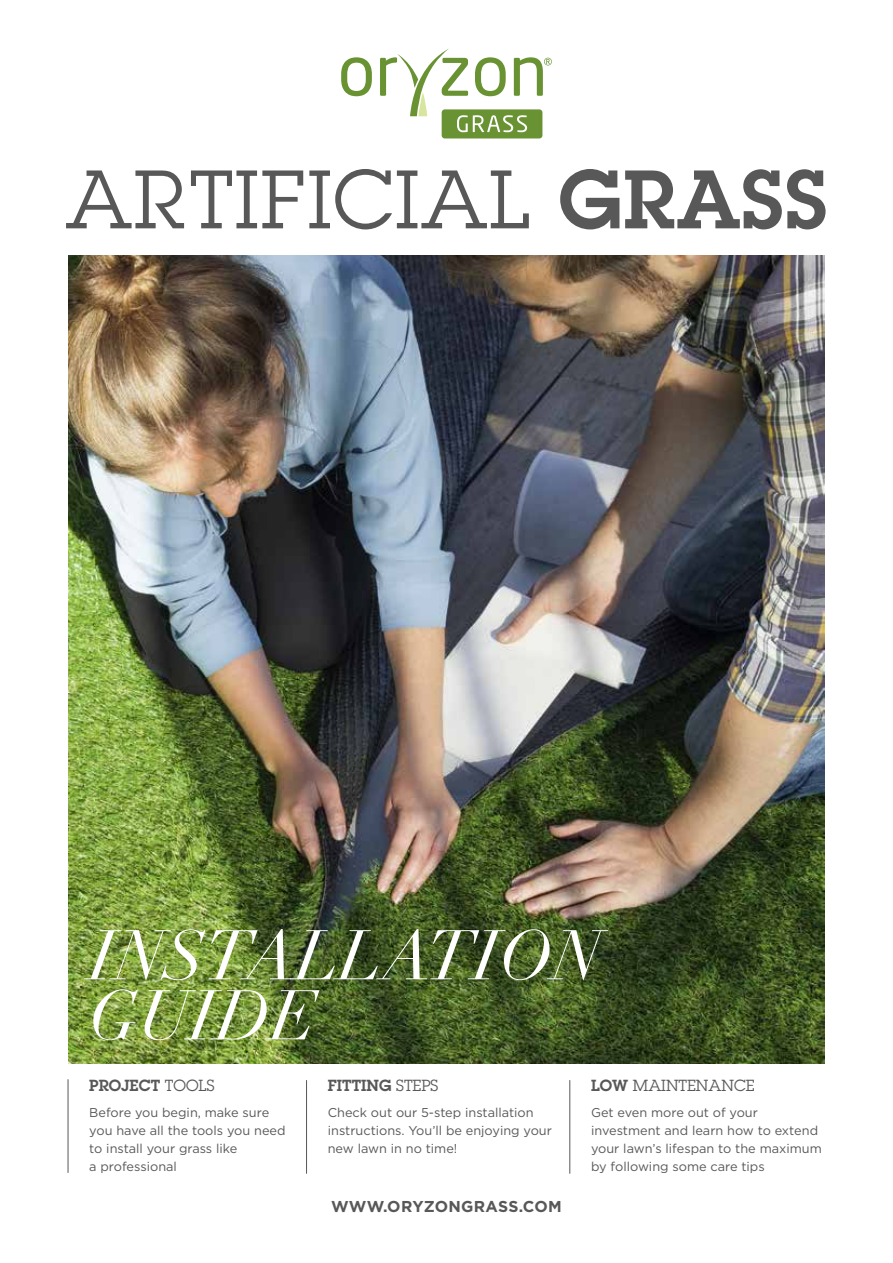
<style>
.page{position:relative;width:893px;height:1263px;background:#fff}
.page>*{position:absolute;margin:0;border:0;box-sizing:border-box;transform-origin:0 0}
.t1{font:81px "Lubalin Graph Std";letter-spacing:.02em;color:#585858}
.t2{font:italic 69px/60px "Didot";letter-spacing:-.005em;color:#fff}
.t3{font:600 15.75px "Lubalin Graph Std";color:#585858}
.t4{font:700 15.75px "Gotham";letter-spacing:.01em;color:#585858}
.t5{font:15.75px "Lubalin Graph Std";color:#585858}
.t6{font:12.75px/18px "Gotham";color:#585858}
.s1{font-weight:600}
.s2{font-weight:400}
</style>
<div class="page">
<img style="left:68px;top:255px;width:757px;height:808px">
<hr style="left:68px;top:1079px;width:1px;height:94px;background:#585858">
<hr style="left:306px;top:1080px;width:1px;height:94px;background:#585858">
<hr style="left:569px;top:1080px;width:1px;height:94px;background:#585858">
<div style="left:442px;top:109px;width:100px;height:29px;background:#699333;border-radius:3px"></div>
<svg style="left:341px;top:57px;width:31px;height:39px"></svg>
<svg style="left:380px;top:49px;width:172px;height:83px"></svg>
<h1 class="t1" style="left:65px;top:149px;width:763px">ARTIFICIAL <span class="s1">GRASS</span></h1>
<h2 class="t2" style="left:89px;top:926px;width:514px">INSTALLATION<br>GUIDE</h2>
<p class="t3" style="left:89px;top:1075px;width:127px">PROJECT <span class="s2">TOOLS</span></p>
<p class="t6" style="left:89px;top:1103px;width:198px">Before you begin, make sure you have all the tools you need to install your grass like<br>a professional</p>
<p class="t3" style="left:328px;top:1075px;width:112px">FITTING <span class="s2">STEPS</span></p>
<p class="t6" style="left:328px;top:1103px;width:226px">Check out our 5-step installation instructions. You’ll be enjoying your new lawn in no time!</p>
<p class="t4" style="left:331px;top:1196px;width:232px">WWW.ORYZONGRASS.COM</p>
<p class="t5" style="left:591px;top:1076px;width:165px"><span class="s1">LOW</span> MAINTENANCE</p>
<p class="t6" style="left:591px;top:1103px;width:232px">Get even more out of your investment and learn how to extend your lawn’s lifespan to the maximum by following some care tips</p>
</div>
